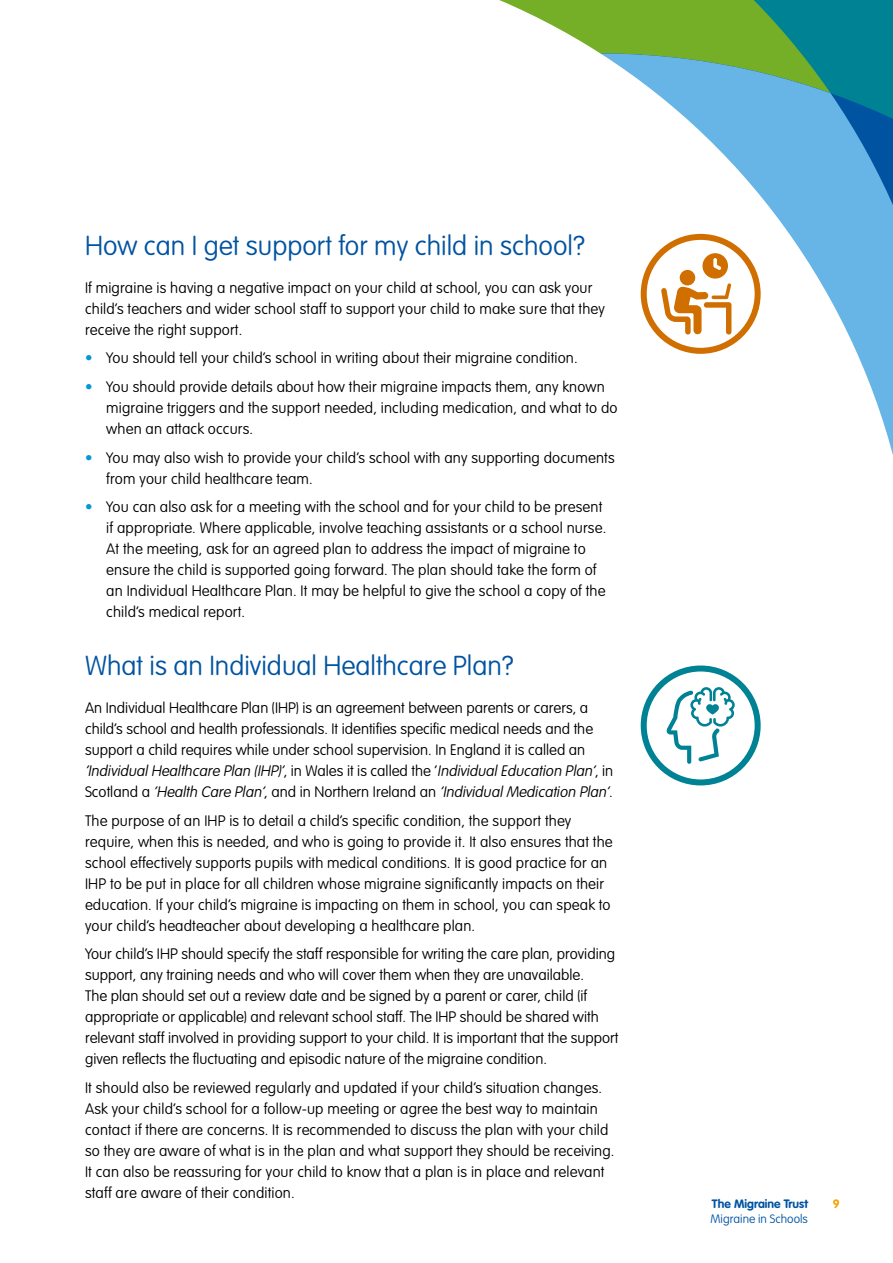
<style>
.page{position:relative;width:893px;height:1263px;background:#fff}
.page>*{position:absolute;margin:0;border:0;box-sizing:border-box;transform-origin:0 0}
.t1{font:100 27px "VAG Rounded Std";color:#0053a1}
.t2{font:100 15px/21px "VAG Rounded Std";letter-spacing:.01em;color:#000}
.t3{font:100 12px "VAG Rounded Std";color:#0053a1}
.t4{font:700 12px "VAG Rounded Std";color:#0053a1}
.t5{font:700 12px "VAG Rounded Std";color:#f6a200}
.s1{font-weight:300;color:#0098d8}
.s2{font-style:italic}
</style>
<div class="page">
<svg style="left:499px;top:0;width:394px;height:455px"></svg>
<svg style="left:644px;top:237px;width:114px;height:114px"></svg>
<div style="left:641px;top:234px;width:120px;height:120px;border:6px solid #d06e00;border-radius:50%"></div>
<svg style="left:661px;top:253px;width:70px;height:81px"></svg>
<svg style="left:644px;top:668px;width:114px;height:114px"></svg>
<div style="left:641px;top:665px;width:120px;height:120px;border:6px solid #008295;border-radius:50%"></div>
<svg style="left:666px;top:687px;width:69px;height:77px"></svg>
<h1 class="t1" style="left:85px;top:230px;width:502px">How can I get support for my child in school?</h1>
<p class="t2" style="left:85px;top:277px;width:521px">If migraine is having a negative impact on your child at school, you can ask your child’s teachers and wider school staff to support your child to make sure that they receive the right support.</p>
<p class="t2" style="left:85px;top:348px;width:494px"><span class="s1">•</span> You should tell your child’s school in writing about their migraine condition.</p>
<p class="t2" style="left:106px;top:377px;width:513px;text-indent:-21px"><span class="s1">•</span> You should provide details about how their migraine impacts them, any known migraine triggers and the support needed, including medication, and what to do when an attack occurs.</p>
<p class="t2" style="left:106px;top:447px;width:510px;text-indent:-21px"><span class="s1">•</span> You may also wish to provide your child’s school with any supporting documents from your child healthcare team.</p>
<p class="t2" style="left:106px;top:497px;width:501px;text-indent:-21px"><span class="s1">•</span> You can also ask for a meeting with the school and for your child to be present if appropriate. Where applicable, involve teaching assistants or a school nurse.<br>At the meeting, ask for an agreed plan to address the impact of migraine to ensure the child is supported going forward. The plan should take the form of an Individual Healthcare Plan. It may be helpful to give the school a copy of the child’s medical report.</p>
<h1 class="t1" style="left:85px;top:650px;width:430px">What is an Individual Healthcare Plan?</h1>
<p class="t2" style="left:85px;top:698px;width:530px">An Individual Healthcare Plan (IHP) is an agreement between parents or carers, a child’s school and health professionals. It identifies specific medical needs and the support a child requires while under school supervision. In England it is called an <span class="s2">‘IndividualHealthcare Plan (IHP)’</span>, i n W a l e s i t i s c a l l e d t h e ‘ <span class="s2">IndividualEducation Plan’</span>, i n S c o t l a n d a <span class="s2">‘Health Care Plan’</span>, a n d i n N o rt h e r n I r e l a n d a n <span class="s2">‘IndividualMedication Plan‘</span>.</p>
<p class="t2" style="left:85px;top:810px;width:529px">The purpose of an IHP is to detail a child’s specific condition, the support they require, when this is needed, and who is going to provide it. It also ensures that the school effectively supports pupils with medical conditions. It is good practice for an IHP to be put in place for all children whose migraine significantly impacts on their education. If your child’s migraine is impacting on them in school, you can speak to your child’s headteacher about developing a healthcare plan.</p>
<p class="t2" style="left:85px;top:944px;width:535px">Your child’s IHP should specify the staff responsible for writing the care plan, providing support, any training needs and who will cover them when they are unavailable.<br>The plan should set out a review date and be signed by a parent or carer, child (if appropriate or applicable) and relevant school staff. The IHP should be shared with relevant staff involved in providing support to your child. It is important that the support given reflects the fluctuating and episodic nature of the migraine condition.</p>
<p class="t2" style="left:85px;top:1078px;width:531px">It should also be reviewed regularly and updated if your child’s situation changes.<br>Ask your child’s school for a follow-up meeting or agree the best way to maintain contact if there are concerns. It is recommended to discuss the plan with your child so they are aware of what is in the plan and what support they should be receiving.<br>It can also be reassuring for your child to know that a plan is in place and relevant staff are aware of their condition.</p>
<p class="t4" style="left:712px;top:1197px;width:97px">The Migraine Trust</p>
<p class="t3" style="left:711px;top:1212px;width:99px">Migraine in Schools</p>
<p class="t5" style="left:833px;top:1197px;width:8px">9</p>
</div>
